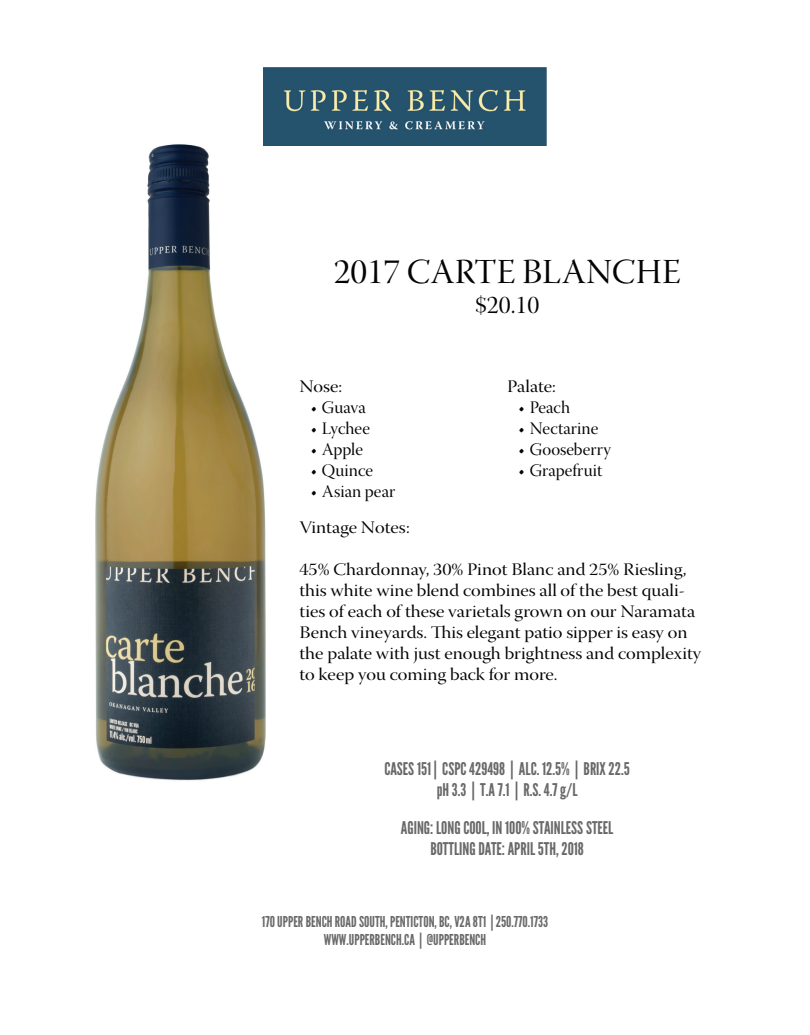
<style>
.page{position:relative;width:810px;height:1035px;background:#fff}
.page>*{position:absolute;margin:0;border:0;box-sizing:border-box;transform-origin:0 0}
.t1{font:35px "Warnock Pro Disp";color:#040503}
.t2{font:25px "Warnock Pro Disp";color:#040503}
.t3{font:17.5px/21px "Warnock Pro Disp";color:#040503;scale:1.1 1}
.t4{font:17.5px/21px "League Gothic";color:#696969;text-align:center}
.t5{font:17.5px "Warnock Pro Disp";color:#040503}
.t6{font:15px/18px "League Gothic";color:#696969;text-align:center}
</style>
<div class="page">
<img style="left:95px;top:138px;width:171px;height:643px">
<img style="left:264px;top:68px;width:282px;height:78px">
<h1 class="t1" style="left:334px;top:253px;width:348px">2017 CARTE BLANCHE</h1>
<h2 class="t2" style="left:475px;top:291px;width:66px">$20.10</h2>
<p class="t3" style="left:299px;top:378px;width:40px">Nose:</p>
<p class="t5" style="left:311px;top:397px;width:57px">• Guava</p>
<p class="t5" style="left:311px;top:418px;width:61px">• Lychee</p>
<p class="t5" style="left:311px;top:439px;width:54px">• Apple</p>
<p class="t5" style="left:311px;top:460px;width:64px">• Quince</p>
<p class="t5" style="left:311px;top:481px;width:86px">• Asian pear</p>
<p class="t3" style="left:507px;top:378px;width:46px">Palate:</p>
<p class="t5" style="left:518px;top:397px;width:53px">• Peach</p>
<p class="t5" style="left:518px;top:418px;width:81px">• Nectarine</p>
<p class="t5" style="left:518px;top:439px;width:94px">• Gooseberry</p>
<p class="t5" style="left:518px;top:460px;width:85px">• Grapefruit</p>
<p class="t3" style="left:299px;top:519px;width:102px">Vintage Notes:</p>
<p class="t3" style="left:299px;top:561px;width:367px">45% Chardonnay, 30% Pinot Blanc and 25% Riesling, this white wine blend combines all of the best quali&shy;ties of each of these varietals grown on our Naramata Bench vineyards. This elegant patio sipper is easy on the palate with just enough brightness and complexity to keep you coming back for more.</p>
<p class="t4" style="left:385px;top:759px;width:247px">CASES 151 | CSPC 429498 | ALC. 12.5% | BRIX 22.5 pH 3.3 | T.A 7.1 | R.S. 4.7 g/L</p>
<p class="t4" style="left:401px;top:817px;width:214px">AGING: LONG COOL, IN 100% STAINLESS STEEL<br>BOTTLING DATE: APRIL 5TH, 2018</p>
<p class="t6" style="left:262px;top:913px;width:288px">170 UPPER BENCH ROAD SOUTH, PENTICTON, BC, V2A 8T1 | 250.770.1733<br>WWW.UPPERBENCH.CA | @UPPERBENCH</p>
</div>
